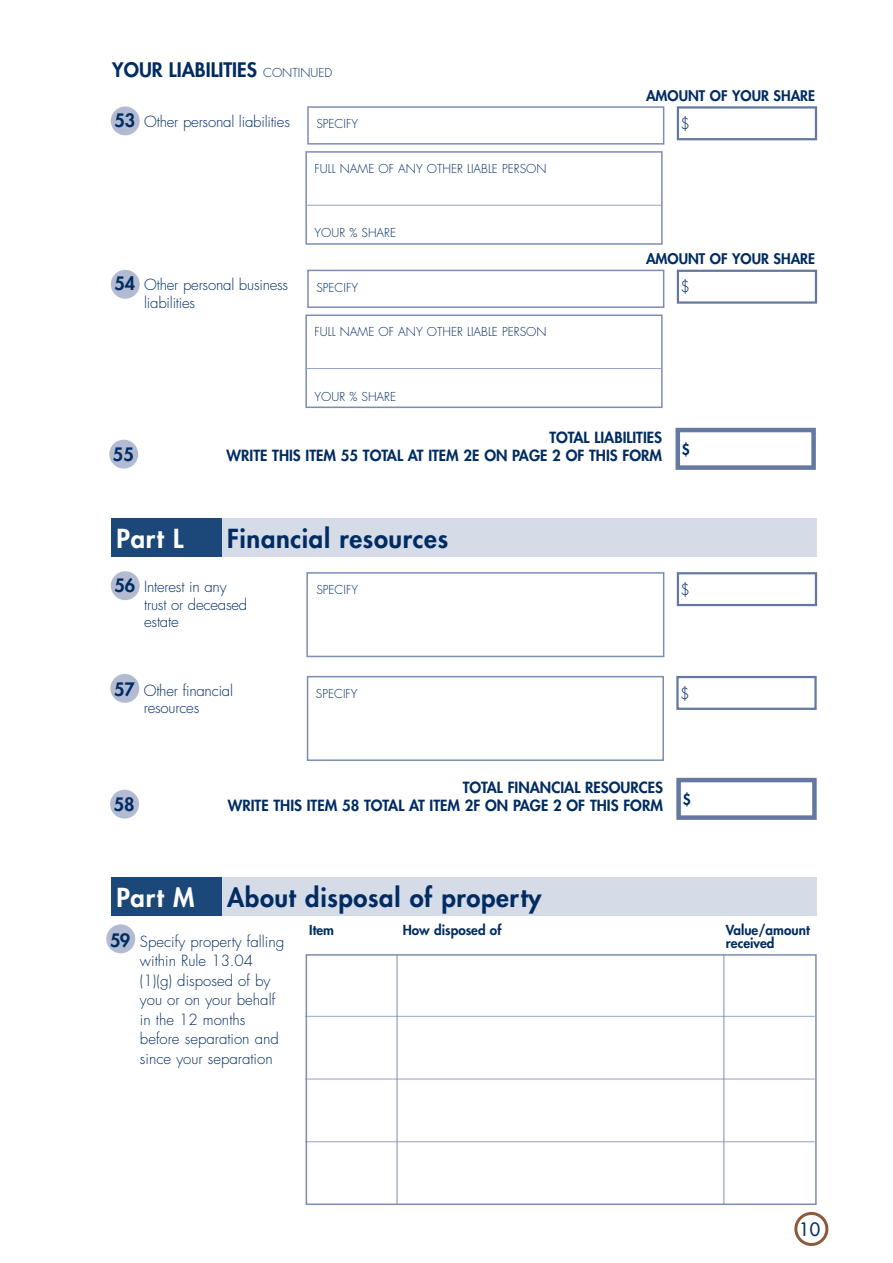
<style>
.page{position:relative;width:893px;height:1263px;background:#fff}
.page>*{position:absolute;margin:0;border:0;box-sizing:border-box;transform-origin:0 0}
.t1{font:800 25.5px "Futura";letter-spacing:.025em;color:#002c62}
.t2{font:800 25.5px "Futura";letter-spacing:.025em;color:#fff}
.t3{font:800 19.5px "Futura";color:#002c62}
.t4{font:800 18px "Futura";color:#002c62}
.t5{font:18px "Futura";color:#002c62}
.t6{font:300 15px/19.5px "Futura";letter-spacing:-.015em;color:#002c62}
.t7{font:800 15px/18px "Futura";color:#002c62;text-align:right}
.t8{font:800 14.25px "Futura";color:#002c62}
.t9{font:800 13.5px/13.5px "Futura";color:#002c62}
.t10{font:300 12px "Futura";color:#002c62}
.s1{font-weight:300;font-size:12px}
.s2{font-weight:800;font-size:18px}
</style>
<div class="page">
<div style="left:794px;top:1212px;width:34px;height:34px;border:3px solid #8d5a3d;border-radius:50%"></div>
<div style="left:307px;top:106px;width:357px;height:39px;border:2px solid #7c8db3"></div>
<div style="left:677px;top:106px;width:140px;height:34px;border:2px solid #6578a2"></div>
<div style="left:111px;top:106px;width:29px;height:29px;background:#b3bbd3;border-radius:50%"></div>
<div style="left:305px;top:151px;width:358px;height:94px;border:2px solid #7c8db3"></div>
<hr style="left:305px;top:205px;width:357px;height:1px;background:#95a3c3">
<div style="left:307px;top:270px;width:357px;height:38px;border:2px solid #7c8db3"></div>
<div style="left:677px;top:270px;width:140px;height:34px;border:2px solid #6578a2"></div>
<div style="left:111px;top:270px;width:29px;height:29px;background:#b3bbd3;border-radius:50%"></div>
<div style="left:305px;top:314px;width:358px;height:94px;border:2px solid #7c8db3"></div>
<hr style="left:305px;top:368px;width:357px;height:1px;background:#95a3c3">
<div style="left:675px;top:428px;width:141px;height:42px;border:4px solid #6578a2"></div>
<div style="left:217px;top:519px;width:600px;height:38px;background:#d6dbe8"></div>
<div style="left:111px;top:519px;width:110px;height:38px;background:#1c4779"></div>
<div style="left:306px;top:572px;width:358px;height:85px;border:2px solid #7c8db3"></div>
<div style="left:677px;top:572px;width:140px;height:34px;border:2px solid #6578a2"></div>
<div style="left:111px;top:571px;width:29px;height:29px;background:#b3bbd3;border-radius:50%"></div>
<div style="left:109px;top:440px;width:29px;height:29px;background:#b3bbd3;border-radius:50%"></div>
<div style="left:307px;top:676px;width:357px;height:85px;border:2px solid #7c8db3"></div>
<div style="left:676px;top:676px;width:141px;height:34px;border:2px solid #6578a2"></div>
<div style="left:110px;top:674px;width:29px;height:29px;background:#b3bbd3;border-radius:50%"></div>
<div style="left:676px;top:778px;width:141px;height:42px;border:4px solid #6578a2"></div>
<div style="left:110px;top:790px;width:29px;height:29px;background:#b3bbd3;border-radius:50%"></div>
<div style="left:217px;top:877px;width:600px;height:39px;background:#d6dbe8"></div>
<div style="left:111px;top:877px;width:110px;height:39px;background:#1c4779"></div>
<div style="left:106px;top:924px;width:29px;height:29px;background:#b3bbd3;border-radius:50%"></div>
<hr style="left:305px;top:1016px;width:510px;height:1px;background:#95a3c3">
<hr style="left:305px;top:1079px;width:510px;height:1px;background:#95a3c3">
<hr style="left:305px;top:1141px;width:510px;height:1px;background:#95a3c3">
<div style="left:306px;top:954px;width:511px;height:251px;border:2px solid #7c8db3"></div>
<hr style="left:397px;top:955px;width:1px;height:249px;background:#7c8db3">
<hr style="left:723px;top:954px;width:1px;height:250px;background:#7c8db3">
<h2 class="t3" style="left:112px;top:56px;width:221px">YOUR LIABILITIES <span class="s1">CONTINUED</span></h2>
<p class="t8" style="left:646px;top:86px;width:171px">AMOUNT OF YOUR SHARE</p>
<p class="t6" style="left:114px;top:112px;width:177px"><span class="s2">53</span> Other personal liabilities</p>
<p class="t10" style="left:316px;top:116px;width:43px">SPECIFY</p>
<p class="t6" style="left:680px;top:114px;width:11px">$</p>
<p class="t10" style="left:315px;top:161px;width:233px">FULL NAME OF ANY OTHER LIABLE PERSON</p>
<p class="t10" style="left:315px;top:225px;width:83px">YOUR % SHARE</p>
<p class="t8" style="left:646px;top:249px;width:171px">AMOUNT OF YOUR SHARE</p>
<p class="t6" style="left:114px;top:275px;width:175px"><span class="s2">54</span> Other personal business</p>
<p class="t6" style="left:680px;top:277px;width:11px">$</p>
<p class="t6" style="left:144px;top:293px;width:52px">liabilities</p>
<p class="t10" style="left:316px;top:279px;width:43px">SPECIFY</p>
<p class="t10" style="left:315px;top:324px;width:233px">FULL NAME OF ANY OTHER LIABLE PERSON</p>
<p class="t4" style="left:113px;top:442px;width:22px">55</p>
<p class="t10" style="left:315px;top:389px;width:83px">YOUR % SHARE</p>
<p class="t7" style="left:227px;top:428px;width:437px">TOTAL LIABILITIES<br>WRITE THIS ITEM 55 TOTAL AT ITEM 2E ON PAGE 2 OF THIS FORM</p>
<p class="t7" style="left:681px;top:440px;width:10px">$</p>
<h1 class="t2" style="left:117px;top:522px;width:68px">Part L</h1>
<h1 class="t1" style="left:227px;top:522px;width:223px">Financial resources</h1>
<p class="t4" style="left:114px;top:574px;width:22px">56</p>
<p class="t6" style="left:680px;top:580px;width:11px">$</p>
<p class="t6" style="left:144px;top:578px;width:105px;line-height:17.2px">Interest in any trust or deceased estate</p>
<p class="t10" style="left:316px;top:582px;width:43px">SPECIFY</p>
<p class="t4" style="left:114px;top:677px;width:22px">57</p>
<p class="t6" style="left:680px;top:684px;width:11px">$</p>
<p class="t6" style="left:144px;top:682px;width:91px;line-height:17.2px">Other financial resources</p>
<p class="t10" style="left:316px;top:686px;width:43px">SPECIFY</p>
<p class="t7" style="left:463px;top:778px;width:202px">TOTAL FINANCIAL RESOURCES</p>
<p class="t4" style="left:114px;top:792px;width:22px">58</p>
<p class="t7" style="left:228px;top:796px;width:437px">WRITE THIS ITEM 58 TOTAL AT ITEM 2F ON PAGE 2 OF THIS FORM</p>
<p class="t7" style="left:682px;top:790px;width:10px">$</p>
<h1 class="t2" style="left:117px;top:880px;width:79px">Part M</h1>
<h1 class="t1" style="left:227px;top:880px;width:316px">About disposal of property</h1>
<p class="t6" style="left:140px;top:932px;width:146px;text-indent:-30px"><span class="s2">59</span> Specify property falling within Rule 13.04 (1)(g) disposed of by you or on your behalf in the 12 months before separation and since your separation</p>
<p class="t9" style="left:309px;top:923px;width:26px">Item</p>
<p class="t9" style="left:403px;top:923px;width:100px">How disposed of</p>
<p class="t9" style="left:726px;top:923px;width:85px">Value/amount received</p>
<p class="t5" style="left:799px;top:1218px;width:22px">10</p>
</div>
